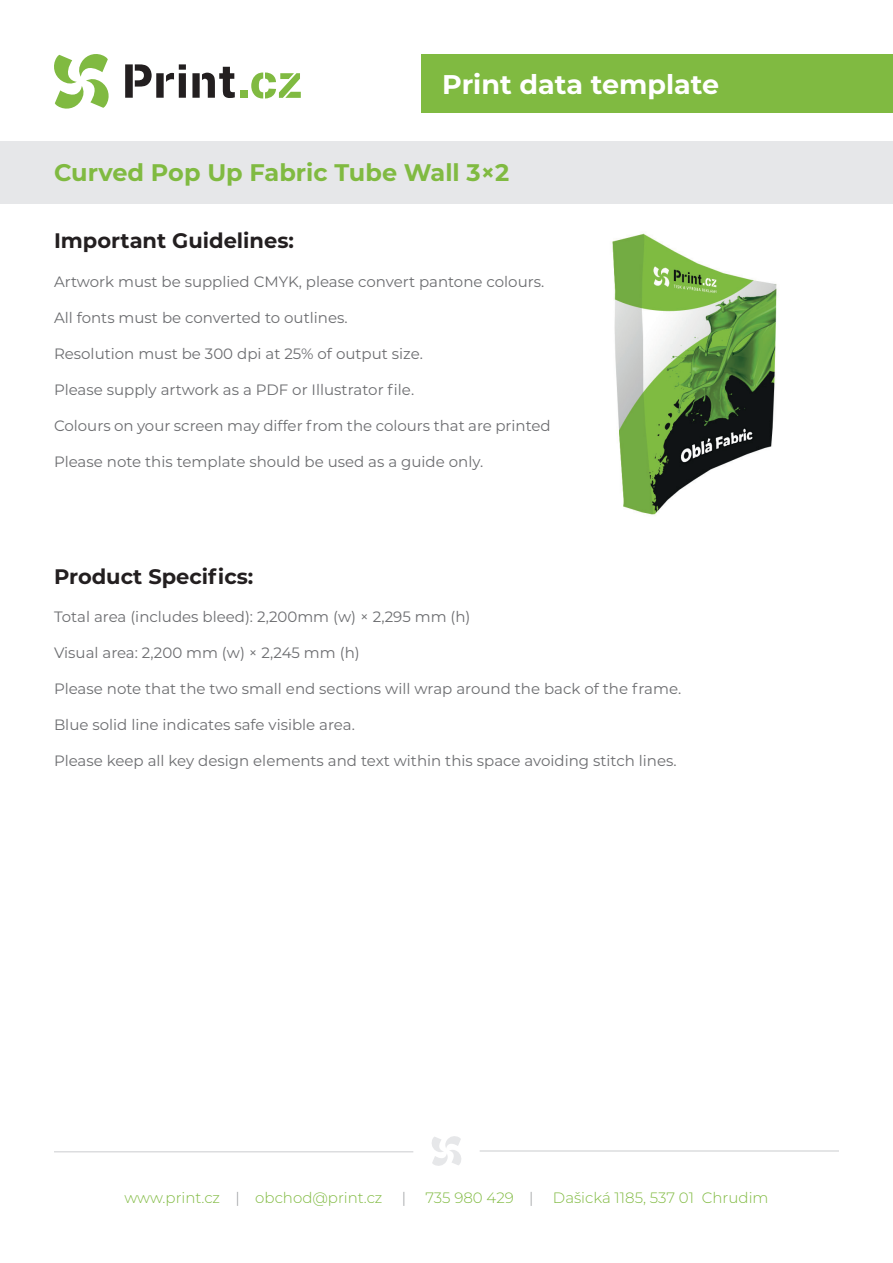
<style>
.page{position:relative;width:893px;height:1263px;background:#fff}
.page>*{position:absolute;margin:0;border:0;box-sizing:border-box;transform-origin:0 0}
.t1{font:700 27px "Montserrat";color:#fff}
.t2{font:700 24px "Montserrat";color:#80ba41}
.t3{font:700 21px "Montserrat";color:#231f20}
.t4{font:15px "Montserrat";color:#6c6d70}
.t5{font:300 15px "Montserrat";color:#80ba41}
.t6{font:300 15px "Montserrat";color:#939598}
.s1{color:#939598}
</style>
<div class="page">
<svg style="left:432px;top:1136px;width:29px;height:30px"></svg>
<div style="left:0;top:141px;width:893px;height:63px;background:#e6e7e9"></div>
<svg style="left:125px;top:64px;width:61px;height:34px"></svg>
<svg style="left:192px;top:67px;width:43px;height:31px"></svg>
<svg style="left:54px;top:54px;width:55px;height:55px"></svg>
<div style="left:240px;top:91px;width:7px;height:7px;background:#80ba41"></div>
<svg style="left:251px;top:72px;width:50px;height:27px"></svg>
<div style="left:421px;top:54px;width:472px;height:59px;background:#80ba41"></div>
<hr style="left:54px;top:1151px;width:359px;height:1px;background:#dcdddf">
<hr style="left:480px;top:1150px;width:359px;height:2px;background:#dcdddf">
<img style="left:612px;top:233px;width:165px;height:282px">
<h1 class="t1" style="left:442px;top:65px;width:278px">Print data template</h1>
<h2 class="t2" style="left:54px;top:155px;width:457px">Curved Pop Up Fabric Tube Wall 3×2</h2>
<h3 class="t3" style="left:54px;top:226px;width:242px">Important Guidelines:</h3>
<p class="t4" style="left:54px;top:271px;width:492px">Artwork must be supplied CMYK, please convert pantone colours.</p>
<p class="t4" style="left:54px;top:307px;width:295px">All fonts must be converted to outlines.</p>
<p class="t4" style="left:54px;top:343px;width:370px">Resolution must be 300 dpi at 25% of output size.</p>
<p class="t4" style="left:54px;top:379px;width:362px">Please supply artwork as a PDF or Illustrator file.</p>
<p class="t4" style="left:54px;top:415px;width:501px">Colours on your screen may differ from the colours that are printed.</p>
<p class="t4" style="left:54px;top:451px;width:431px">Please note this template should be used as a guide only.</p>
<h3 class="t3" style="left:54px;top:561px;width:201px">Product Specifics:</h3>
<p class="t4" style="left:54px;top:607px;width:418px">Total area (includes bleed): 2,200mm (w) × 2,295 mm (h)</p>
<p class="t4" style="left:54px;top:643px;width:307px">Visual area: 2,200 mm (w) × 2,245 mm (h)</p>
<p class="t4" style="left:54px;top:679px;width:629px">Please note that the two small end sections will wrap around the back of the frame.</p>
<p class="t4" style="left:54px;top:715px;width:302px">Blue solid line indicates safe visible area.</p>
<p class="t4" style="left:54px;top:751px;width:624px">Please keep all key design elements and text within this space avoiding stitch lines.</p>
<p class="t5" style="left:124px;top:1188px;width:260px">www.print.cz <span class="s1">|</span> obchod@print.cz</p>
<p class="t6" style="left:402px;top:1188px;width:6px">|</p>
<p class="t5" style="left:425px;top:1188px;width:110px">735 980 429 <span class="s1">|</span></p>
<p class="t5" style="left:553px;top:1188px;width:217px">Dašická 1185, 537 01 Chrudim</p>
</div>
